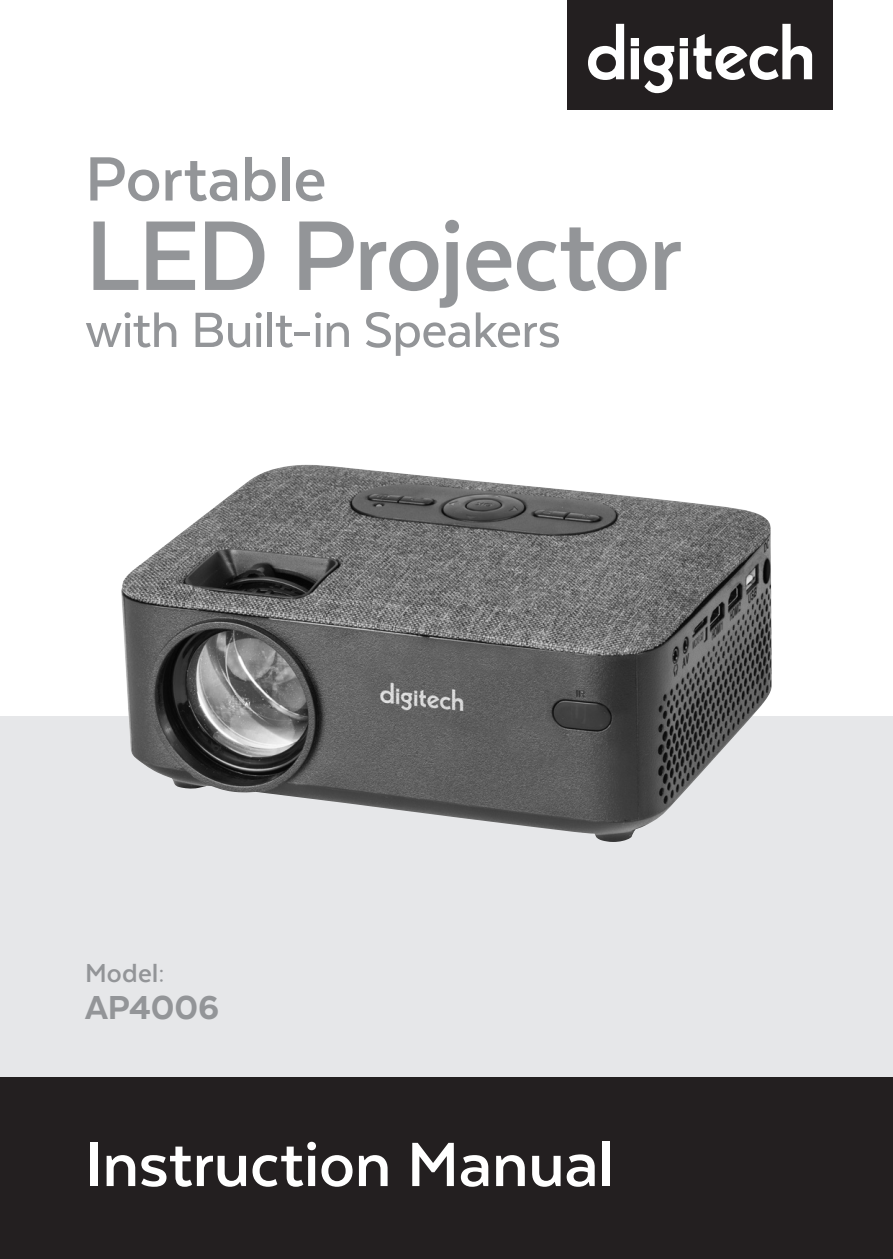
<style>
.page{position:relative;width:893px;height:1259px;background:#fff}
.page>*{position:absolute;margin:0;border:0;box-sizing:border-box;transform-origin:0 0}
.t1{font:700 114px "Texta";letter-spacing:-.02em;color:#939598}
.t2{font:700 72px "Texta";letter-spacing:-.005em;color:#fff}
.t3{font:700 72px "Texta";letter-spacing:-.005em;color:#939598}
.t4{font:500 57px "Texta";letter-spacing:-.015em;color:#939598}
.t5{font:800 38.4px "Texta";letter-spacing:-.005em;color:#939598}
.t6{font:700 30px "Texta";letter-spacing:.005em;color:#939598}
.s1{font-size:73.5px}
</style>
<div class="page">
<div style="left:0;top:716px;width:893px;height:543px;background:#e6e7e9"></div>
<div style="left:0;top:1078px;width:893px;height:181px;background:#231f20"></div>
<div style="left:567px;top:0;width:266px;height:109px;background:#231f20"></div>
<svg style="left:588px;top:24px;width:36px;height:56px"></svg>
<svg style="left:644px;top:46px;width:30px;height:47px"></svg>
<div style="left:680px;top:48px;width:8px;height:31px;background:#fff"></div>
<div style="left:680px;top:38px;width:8px;height:8px;background:#fff"></div>
<svg style="left:693px;top:24px;width:119px;height:56px"></svg>
<div style="left:631px;top:48px;width:8px;height:31px;background:#fff"></div>
<div style="left:631px;top:38px;width:8px;height:8px;background:#fff"></div>
<img style="left:121px;top:465px;width:651px;height:377px">
<p class="t3" style="left:85px;top:142px;width:243px">Portable</p>
<p class="t1" style="left:85px;top:197px;width:598px">LED Projector</p>
<p class="t4" style="left:85px;top:301px;width:477px">with Built-in Speakers</p>
<p class="t6" style="left:85px;top:958px;width:81px">Model:</p>
<p class="t5" style="left:85px;top:987px;width:136px">AP4006</p>
<p class="t2" style="left:85px;top:1127px;width:531px">Instruction Manu<span class="s1">al</span></p>
</div>
